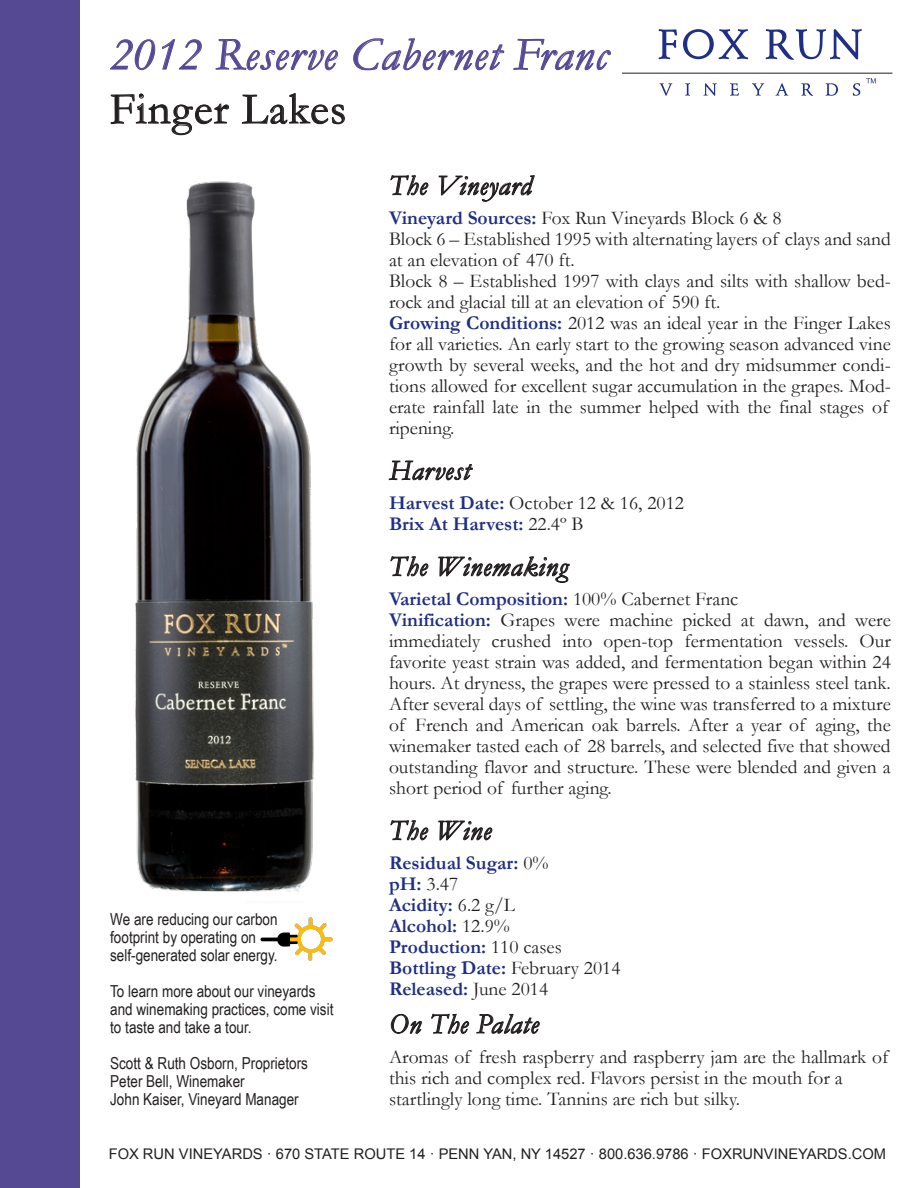
<style>
.page{position:relative;width:918px;height:1188px;background:#fff}
.page>*{position:absolute;margin:0;border:0;box-sizing:border-box;transform-origin:0 0}
.t1{font:italic 46.5px "Garamond";letter-spacing:.025em;color:#554994}
.t2{font:45px "Garamond";letter-spacing:.025em;color:#231f20}
.t3{font:italic 28.5px "Garamond";letter-spacing:.025em;color:#231f20}
.t4{font:19.5px/21px "Garamond";color:#231f20}
.t5{font:700 19.5px/21px "Garamond";color:#202e84}
.t6{font:16.5px/18px "Arial Narrow";color:#231f20}
.t7{font:14.7px "Arial";color:#231f20}
.s1{font-weight:700;color:#202e84}
.s2{font-weight:400;color:#231f20}
</style>
<div class="page">
<div style="left:0;top:0;width:80px;height:1188px;background:#554994"></div>
<svg style="left:110px;top:39px;width:45px;height:31px"></svg>
<svg style="left:162px;top:39px;width:40px;height:31px"></svg>
<svg style="left:215px;top:39px;width:123px;height:32px"></svg>
<svg style="left:353px;top:38px;width:152px;height:33px"></svg>
<svg style="left:513px;top:38px;width:98px;height:33px"></svg>
<svg style="left:110px;top:93px;width:120px;height:42px"></svg>
<svg style="left:242px;top:93px;width:103px;height:32px"></svg>
<svg style="left:391px;top:175px;width:37px;height:20px"></svg>
<svg style="left:439px;top:175px;width:95px;height:27px"></svg>
<svg style="left:389px;top:460px;width:84px;height:21px"></svg>
<svg style="left:391px;top:556px;width:37px;height:20px"></svg>
<svg style="left:439px;top:556px;width:131px;height:27px"></svg>
<svg style="left:391px;top:820px;width:37px;height:20px"></svg>
<svg style="left:439px;top:820px;width:53px;height:21px"></svg>
<svg style="left:391px;top:1014px;width:31px;height:20px"></svg>
<svg style="left:431px;top:1014px;width:38px;height:20px"></svg>
<svg style="left:477px;top:1014px;width:63px;height:20px"></svg>
<img style="left:135px;top:181px;width:179px;height:711px">
<hr style="left:622px;top:73px;width:270px;height:1px;background:#231f20">
<svg style="left:660px;top:83px;width:12px;height:13px"></svg>
<svg style="left:685px;top:83px;width:5px;height:13px"></svg>
<svg style="left:704px;top:83px;width:13px;height:13px"></svg>
<svg style="left:730px;top:83px;width:9px;height:13px"></svg>
<svg style="left:752px;top:83px;width:12px;height:13px"></svg>
<svg style="left:776px;top:83px;width:12px;height:13px"></svg>
<svg style="left:801px;top:83px;width:12px;height:13px"></svg>
<svg style="left:826px;top:83px;width:12px;height:13px"></svg>
<svg style="left:853px;top:83px;width:7px;height:13px"></svg>
<svg style="left:659px;top:29px;width:18px;height:30px"></svg>
<svg style="left:683px;top:29px;width:65px;height:30px"></svg>
<svg style="left:766px;top:29px;width:96px;height:31px"></svg>
<svg style="left:866px;top:78px;width:10px;height:5px"></svg>
<img style="left:261px;top:918px;width:72px;height:43px">
<h1 class="t1" style="left:110px;top:23px;width:499px">2012 Reserve Cabernet Franc</h1>
<h2 class="t2" style="left:110px;top:79px;width:238px">Finger Lakes</h2>
<p class="t6" style="left:110px;top:909px;width:169px">We are reducing our carbon footprint by operating on self-generated solar energy.</p>
<p class="t6" style="left:110px;top:981px;width:225px">To learn more about our vineyards and winemaking practices, come visit to taste and take a tour.</p>
<p class="t6" style="left:110px;top:1053px;width:199px">Scott &amp; Ruth Osborn, Proprietors<br>Peter Bell, Winemaker<br>John Kaiser, Vineyard Manager</p>
<h3 class="t3" style="left:389px;top:166px;width:144px">The Vineyard</h3>
<p class="t4" style="left:389px;top:207px;width:503px"><span class="s1">Vineyard Sources:</span> Fox Run Vineyards Block 6 &amp; 8<br>Block 6 – Established 1995 with alternating layers of clays and sand at an elevation of 470 ft.<br>Block 8 – Established 1997 with clays and silts with shallow bed&shy;rock and glacial till at an elevation of 590 ft.<br><span class="s1">Growing Conditions:</span> 2012 was an ideal year in the Finger Lakes for all varieties. An early start to the growing season advanced vine growth by several weeks, and the hot and dry midsummer condi&shy;tions allowed for excellent sugar accumulation in the grapes. Mod&shy;erate rainfall late in the summer helped with the final stages of ripening.</p>
<h3 class="t3" style="left:389px;top:451px;width:83px">Harvest</h3>
<p class="t5" style="left:389px;top:493px;width:296px">Harvest Date: <span class="s2">October 12 &amp; 16, 2012<br></span>Brix At Harvest: <span class="s2">22.4º B</span></p>
<h3 class="t3" style="left:389px;top:547px;width:180px">The Winemaking</h3>
<p class="t4" style="left:389px;top:588px;width:503px"><span class="s1">Varietal Composition:</span> 100% Cabernet Franc<br><span class="s1">Vinification:</span> Grapes were machine picked at dawn, and were immediately crushed into open-top fermentation vessels. Our favorite yeast strain was added, and fermentation began within 24 hours. At dryness, the grapes were pressed to a stainless steel tank.<br>After several days of settling, the wine was transferred to a mixture of French and American oak barrels. After a year of aging, the winemaker tasted each of 28 barrels, and selected five that showed outstanding flavor and structure. These were blended and given a short period of further aging.</p>
<h3 class="t3" style="left:389px;top:811px;width:104px">The Wine</h3>
<p class="t5" style="left:389px;top:853px;width:233px">Residual Sugar: <span class="s2">0%<br></span>pH: <span class="s2">3.47<br></span>Acidity: <span class="s2">6.2 g/L<br></span>Alcohol: <span class="s2">12.9%<br></span>Production: <span class="s2">110 cases<br></span>Bottling Date: <span class="s2">February 2014<br></span>Released: <span class="s2">June 2014</span></p>
<h3 class="t3" style="left:389px;top:1005px;width:151px">On The Palate</h3>
<p class="t4" style="left:389px;top:1046px;width:501px">Aromas of fresh raspberry and raspberry jam are the hallmark of this rich and complex red. Flavors persist in the mouth for a startlingly long time. Tannins are rich but silky.</p>
<p class="t7" style="left:109px;top:1144px;width:779px">FOX RUN VINEYARDS · 670 STATE ROUTE 14 · PENN YAN, NY 14527 · 800.636.9786 · FOXRUNVINEYARDS.COM</p>
</div>
